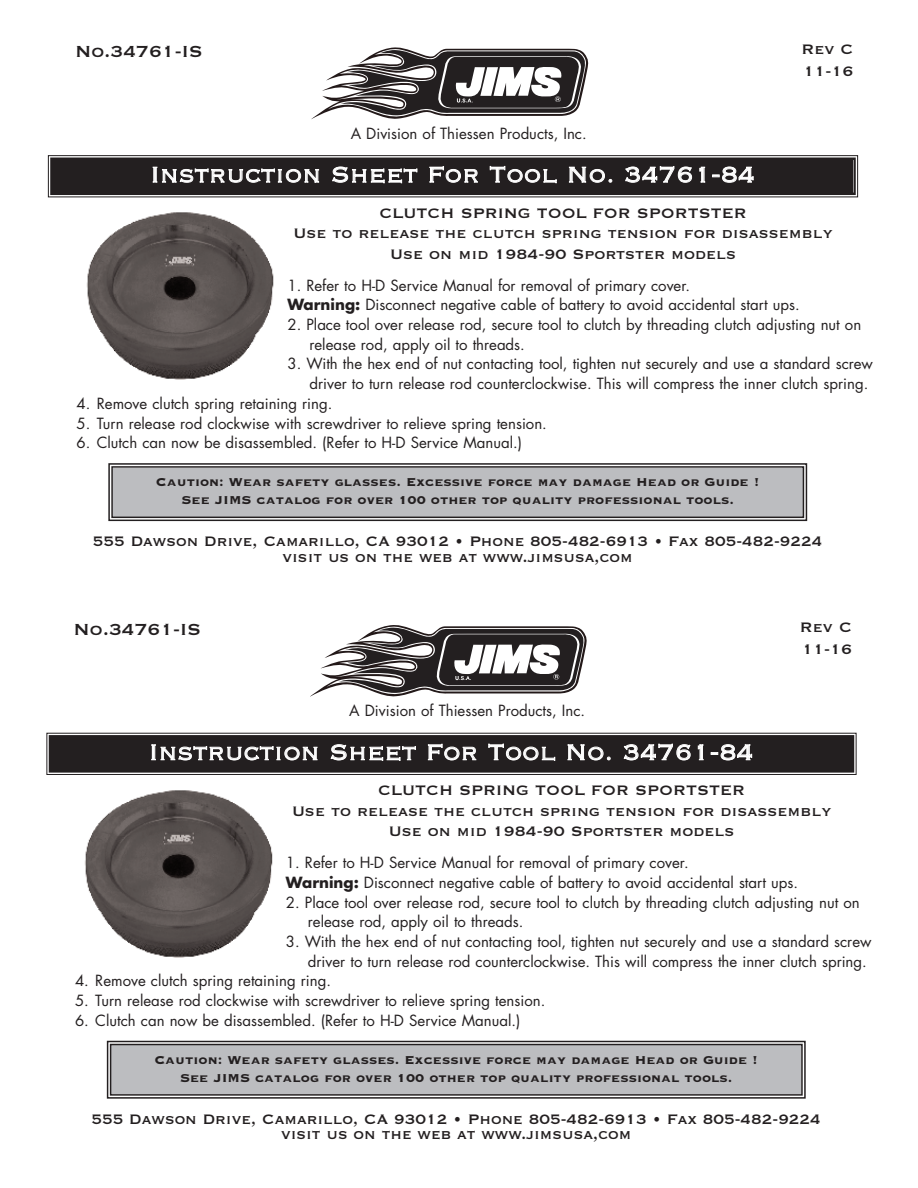
<style>
.page{position:relative;width:918px;height:1188px;background:#fff}
.page>*{position:absolute;margin:0;border:0;box-sizing:border-box;transform-origin:0 0}
.t1{font:28.5px "Copperplate Thirty Two BC";color:#fff}
.t2{font:21px "Copperplate Thirty One BC";color:#231f20}
.t3{font:18px/20.5px "Copperplate Thirty One BC";color:#231f20;text-align:center}
.t4{font:15px/19.6px "Futura";color:#231f20}
.t5{font:15px/18px "Copperplate Thirty Three BC";color:#231f20;text-align:center}
.s1{font-weight:700}
</style>
<div class="page">
<div style="left:52px;top:160px;width:802px;height:33px;background:#231f20"></div>
<div style="left:48px;top:155px;width:810px;height:42px;border:1px solid #231f20"></div>
<div style="left:50px;top:158px;width:806px;height:37px;border:2px solid #231f20"></div>
<svg style="left:312px;top:47px;width:277px;height:72px"></svg>
<div style="left:113px;top:468px;width:690px;height:49px;background:#bcbdc0"></div>
<div style="left:108px;top:463px;width:699px;height:58px;border:2px solid #231f20"></div>
<div style="left:111px;top:466px;width:693px;height:52px;border:2px solid #231f20"></div>
<img style="left:86px;top:212px;width:188px;height:168px">
<div style="left:51px;top:737px;width:801px;height:33px;background:#231f20"></div>
<div style="left:46px;top:733px;width:811px;height:42px;border:1px solid #231f20"></div>
<div style="left:49px;top:735px;width:805px;height:38px;border:2px solid #231f20"></div>
<svg style="left:310px;top:625px;width:277px;height:72px"></svg>
<div style="left:111px;top:1045px;width:690px;height:49px;background:#bcbdc0"></div>
<div style="left:107px;top:1041px;width:699px;height:58px;border:2px solid #231f20"></div>
<div style="left:110px;top:1044px;width:693px;height:52px;border:2px solid #231f20"></div>
<img style="left:84px;top:790px;width:189px;height:168px">
<h2 class="t2" style="left:75px;top:38px;width:129px">No.34761-IS</h2>
<p class="t4" style="left:351px;top:125px;width:237px">A Division of Thiessen Products, Inc.</p>
<p class="t3" style="left:801px;top:37px;width:54px;line-height:21.6px;text-align:left">Rev C<br>11-16</p>
<h1 class="t1" style="left:150px;top:156px;width:607px">Instruction Sheet For Tool No. 34761-84</h1>
<p class="t3" style="left:294px;top:201px;width:541px">CLUTCH SPRING TOOL FOR SPORTSTER<br>Use to release the clutch spring tension for disassembly<br>Use on mid 1984-90 Sportster models</p>
<p class="t4" style="left:287px;top:277px;width:514px">1. Refer to H-D Service Manual for removal of primary cover.<br><span class="s1">Warning:</span> Disconnect negative cable of battery to avoid accidental start ups.</p>
<p class="t4" style="left:309px;top:316px;width:553px;text-indent:-22px">2. Place tool over release rod, secure tool to clutch by threading clutch adjusting nut on release rod, apply oil to threads.</p>
<p class="t4" style="left:309px;top:355px;width:565px;text-indent:-22px">3. With the hex end of nut contacting tool, tighten nut securely and use a standard screw driver to turn release rod counterclockwise. This will compress the inner clutch spring.</p>
<p class="t4" style="left:77px;top:395px;width:257px">4. Remove clutch spring retaining ring.</p>
<p class="t4" style="left:77px;top:414px;width:472px">5. Turn release rod clockwise with screwdriver to relieve spring tension.</p>
<p class="t4" style="left:77px;top:434px;width:447px">6. Clutch can now be disassembled. (Refer to H-D Service Manual.)</p>
<p class="t5" style="left:156px;top:472px;width:605px">Caution: Wear safety glasses. Excessive force may damage Head or Guide !<br>See JIMS catalog for over 100 other top quality professional tools.</p>
<p class="t3" style="left:93px;top:532px;width:731px;line-height:15.8px">555 Dawson Drive, Camarillo, CA 93012 • Phone 805-482-6913 • Fax 805-482-9224 visit us on the web at www.jimsusa,com</p>
<h2 class="t2" style="left:74px;top:615px;width:129px">No.34761-IS</h2>
<p class="t4" style="left:349px;top:702px;width:237px">A Division of Thiessen Products, Inc.</p>
<p class="t3" style="left:800px;top:615px;width:54px;line-height:21.6px;text-align:left">Rev C<br>11-16</p>
<h1 class="t1" style="left:149px;top:733px;width:607px">Instruction Sheet For Tool No. 34761-84</h1>
<p class="t3" style="left:292px;top:779px;width:541px">CLUTCH SPRING TOOL FOR SPORTSTER<br>Use to release the clutch spring tension for disassembly<br>Use on mid 1984-90 Sportster models</p>
<p class="t4" style="left:286px;top:854px;width:514px">1. Refer to H-D Service Manual for removal of primary cover.<br><span class="s1">Warning:</span> Disconnect negative cable of battery to avoid accidental start ups.</p>
<p class="t4" style="left:308px;top:894px;width:553px;text-indent:-22px">2. Place tool over release rod, secure tool to clutch by threading clutch adjusting nut on release rod, apply oil to threads.</p>
<p class="t4" style="left:308px;top:933px;width:565px;text-indent:-22px">3. With the hex end of nut contacting tool, tighten nut securely and use a standard screw driver to turn release rod counterclockwise. This will compress the inner clutch spring.</p>
<p class="t4" style="left:75px;top:972px;width:257px">4. Remove clutch spring retaining ring.</p>
<p class="t4" style="left:75px;top:992px;width:472px">5. Turn release rod clockwise with screwdriver to relieve spring tension.</p>
<p class="t4" style="left:75px;top:1012px;width:447px">6. Clutch can now be disassembled. (Refer to H-D Service Manual.)</p>
<p class="t5" style="left:154px;top:1050px;width:605px">Caution: Wear safety glasses. Excessive force may damage Head or Guide !<br>See JIMS catalog for over 100 other top quality professional tools.</p>
<p class="t3" style="left:91px;top:1110px;width:731px;line-height:15.8px">555 Dawson Drive, Camarillo, CA 93012 • Phone 805-482-6913 • Fax 805-482-9224 visit us on the web at www.jimsusa,com</p>
</div>
